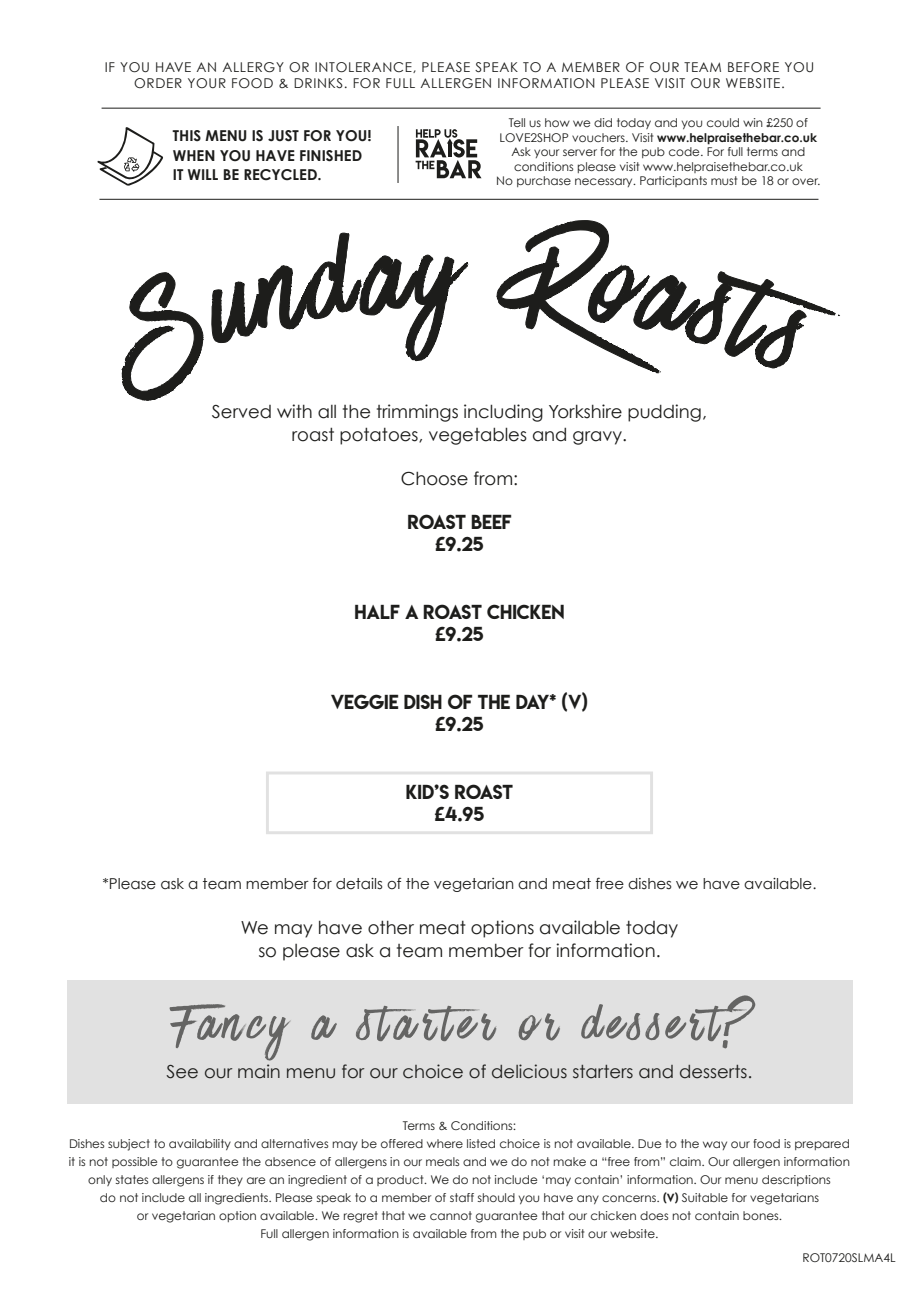
<style>
.page{position:relative;width:919px;height:1289px;background:#fff}
.page>*{position:absolute;margin:0;border:0;box-sizing:border-box;transform-origin:0 0}
.t1{font:58.5px "Have Heart One";letter-spacing:.11em;color:#646463}
.t2{font:18px "Century Gothic";color:#1d1d1b}
.t3{font:18px "Lemon Milk";color:#1d1d1b}
.t4{font:15px "Century Gothic";color:#1d1d1b}
.t5{font:700 15px/19.5px "Century Gothic";color:#1d1d1b}
.t6{font:13.5px/16.2px "Century Gothic";letter-spacing:.05em;color:#1d1d1b;text-align:center}
.t7{font:12px/14.4px "Century Gothic";color:#1d1d1b;text-align:center}
.s1{font-weight:700}
.s2{font-family:"Lemon Milk";font-size:10.5px}
</style>
<div class="page">
<div style="left:67px;top:980px;width:785px;height:123px;background:#e1e1e1"></div>
<svg style="left:97px;top:127px;width:66px;height:59px"></svg>
<hr style="left:397px;top:126px;width:1px;height:57px;background:#1d1d1b">
<svg style="left:415px;top:129px;width:66px;height:49px"></svg>
<hr style="left:99px;top:199px;width:719px;height:1px;background:#1d1d1b">
<hr style="left:102px;top:108px;width:718px;height:1px;background:#1d1d1b">
<p class="t6" style="left:105px;top:59px;width:711px">IF YOU HAVE AN ALLERGY OR INTOLERANCE, PLEASE SPEAK TO A MEMBER OF OUR TEAM BEFORE YOU<br>ORDER YOUR FOOD &amp; DRINKS. FOR FULL ALLERGEN INFORMATION PLEASE VISIT OUR WEBSITE.</p>
<p class="t5" style="left:173px;top:125px;width:200px">THIS MENU IS JUST FOR YOU!<br>WHEN YOU HAVE FINISHED</p>
<p class="t5" style="left:173px;top:164px;width:150px">IT WILL BE RECYCLED.</p>
<p class="t7" style="left:499px;top:116px;width:319px">Tell us how we did today and you could win £250 of<br>LOVE2SHOP vouchers. Visit <span class="s1">www.helpraisethebar.co.uk</span></p>
<p class="t7" style="left:511px;top:144px;width:295px;text-align:left">Ask your server for the pub code. For full terms and conditions please visit www.helpraisethebar.co.uk</p>
<p class="t7" style="left:496px;top:173px;width:325px">No purchase necessary. Participants must be 18 or over.</p>
<p class="t2" style="left:212px;top:400px;width:496px">Served with all the trimmings including Yorkshire pudding,</p>
<p class="t2" style="left:292px;top:423px;width:336px">roast potatoes, vegetables and gravy.</p>
<p class="t2" style="left:400px;top:467px;width:119px">Choose from:</p>
<p class="t3" style="left:407px;top:509px;width:106px">ROAST BEEF</p>
<p class="t3" style="left:435px;top:531px;width:50px">£9.25</p>
<p class="t3" style="left:354px;top:599px;width:212px">HALF A ROAST CHICKEN</p>
<p class="t3" style="left:435px;top:621px;width:50px">£9.25</p>
<p class="t3" style="left:331px;top:689px;width:259px">VEGGIE DISH OF THE DAY* (V)</p>
<p class="t3" style="left:435px;top:711px;width:50px">£9.25</p>
<p class="t3" style="left:406px;top:779px;width:109px">KID’S ROAST</p>
<p class="t3" style="left:435px;top:801px;width:51px">£4.95</p>
<p class="t4" style="left:102px;top:874px;width:715px">*Please ask a team member for details of the vegetarian and meat free dishes we have available.</p>
<p class="t2" style="left:241px;top:916px;width:439px">We may have other meat options available today</p>
<p class="t2" style="left:258px;top:939px;width:404px">so please ask a team member for information.</p>
<p class="t1" style="left:170px;top:991px;width:592px">Fancy a starter or dessert?</p>
<p class="t2" style="left:167px;top:1060px;width:587px">See our main menu for our choice of delicious starters and desserts.</p>
<p class="t7" style="left:403px;top:1118px;width:115px">Terms &amp; Conditions:</p>
<p class="t7" style="left:69px;top:1134px;width:782px;line-height:18px">Dishes subject to availability and alternatives may be offered where listed choice is not available. Due to the way our food is prepared it is not possible to guarantee the absence of allergens in our meals and we do not make a “free from” claim. Our allergen information only states allergens if they are an ingredient of a product. We do not include ‘may contain’ information. Our menu descriptions</p>
<p class="t7" style="left:100px;top:1190px;width:720px">do not include all ingredients. Please speak to a member of staff should you have any concerns. <span class="s2">(V)</span> Suitable for vegetarians</p>
<p class="t7" style="left:137px;top:1208px;width:646px">or vegetarian option available. We regret that we cannot guarantee that our chicken does not contain bones.</p>
<p class="t7" style="left:260px;top:1226px;width:399px">Full allergen information is available from the pub or visit our website.</p>
<p class="t7" style="left:802px;top:1249px;width:95px">ROT0720SLMA4L</p>
</div>
